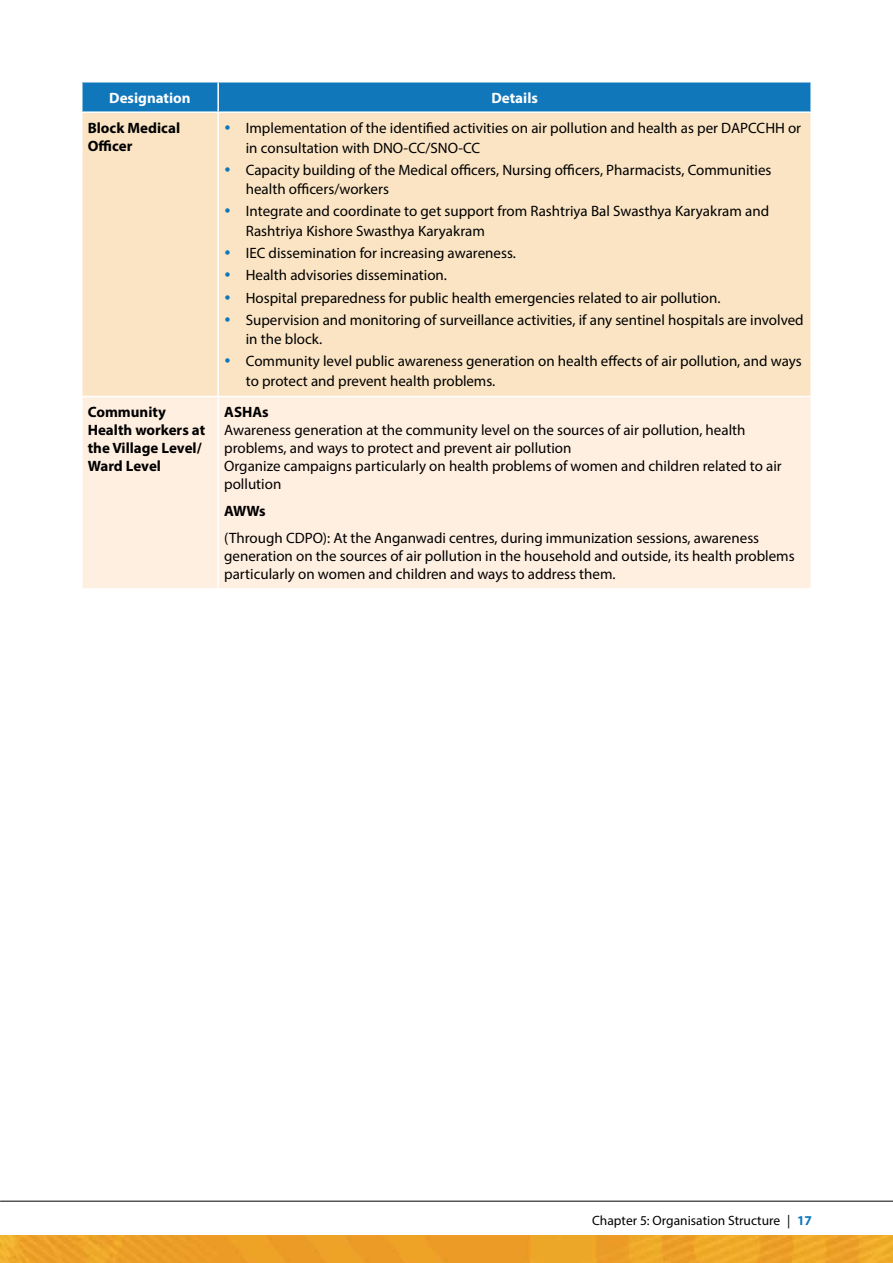
<style>
.page{position:relative;width:893px;height:1263px;background:#fff}
.page>*{position:absolute;margin:0;border:0;box-sizing:border-box;transform-origin:0 0}
.t1{font:15px/18px "Myriad Pro";color:#000}
.t2{font:700 15px/18px "Myriad Pro";color:#000}
.t3{font:700 15px "Myriad Pro";color:#fff}
.t4{font:13.5px "Myriad Pro";color:#000}
.s1{font-weight:700;color:#0f77ba}
</style>
<div class="page">
<img style="left:0;top:1236px;width:893px;height:27px">
<hr style="left:0;top:1201px;width:893px;height:1px;background:#000">
<div style="left:82px;top:113px;width:728px;height:283px;background:#fae4c4"></div>
<div style="left:82px;top:397px;width:728px;height:191px;background:#ffefe1"></div>
<div style="left:81px;top:82px;width:729px;height:29px;background:#0f77ba"></div>
<hr style="left:218px;top:81px;width:594px;height:2px;background:#fff">
<hr style="left:217px;top:113px;width:2px;height:283px;background:#fff">
<hr style="left:217px;top:397px;width:2px;height:191px;background:#fff">
<svg style="left:225px;top:125px;width:5px;height:5px"></svg>
<svg style="left:225px;top:167px;width:5px;height:4px"></svg>
<svg style="left:225px;top:209px;width:5px;height:4px"></svg>
<svg style="left:225px;top:250px;width:5px;height:5px"></svg>
<svg style="left:225px;top:273px;width:5px;height:4px"></svg>
<svg style="left:225px;top:295px;width:5px;height:4px"></svg>
<svg style="left:225px;top:317px;width:5px;height:4px"></svg>
<svg style="left:225px;top:359px;width:5px;height:4px"></svg>
<p class="t3" style="left:109px;top:88px;width:83px">Designation</p>
<p class="t3" style="left:491px;top:88px;width:48px">Details</p>
<p class="t2" style="left:88px;top:119px;width:94px">Block Medical<br>Officer</p>
<p class="t1" style="left:246px;top:118px;width:557px;line-height:19.5px">Implementation of the identified activities on air pollution and health as per DAPCCHH or in consultation with DNO-CC/SNO-CC</p>
<p class="t1" style="left:246px;top:160px;width:527px;line-height:19.5px">Capacity building of the Medical officers, Nursing officers, Pharmacists, Communities health officers/workers</p>
<p class="t1" style="left:246px;top:201px;width:525px;line-height:19.5px">Integrate and coordinate to get support from Rashtriya Bal Swasthya Karyakram and<br>Rashtriya Kishore Swasthya Karyakram</p>
<p class="t1" style="left:246px;top:242px;width:559px;line-height:22.2px">IEC dissemination for increasing awareness.<br>Health advisories dissemination.<br>Hospital preparedness for public health emergencies related to air pollution.<br>Supervision and monitoring of surveillance activities, if any sentinel hospitals are involved</p>
<p class="t1" style="left:246px;top:328px;width:557px;line-height:22.2px">in the block.<br>Community level public awareness generation on health effects of air pollution, and ways</p>
<p class="t1" style="left:246px;top:372px;width:251px">to protect and prevent health problems.</p>
<p class="t2" style="left:88px;top:403px;width:119px">Community<br>Health workers at the Village Level/<br>Ward Level</p>
<p class="t2" style="left:224px;top:403px;width:46px">ASHAs</p>
<p class="t1" style="left:224px;top:421px;width:559px">Awareness generation at the community level on the sources of air pollution, health problems, and ways to protect and prevent air pollution<br>Organize campaigns particularly on health problems of women and children related to air pollution</p>
<p class="t2" style="left:224px;top:502px;width:43px">AWWs</p>
<p class="t1" style="left:224px;top:529px;width:572px">(Through CDPO): At the Anganwadi centres, during immunization sessions, awareness generation on the sources of air pollution in the household and outside, its health problems particularly on women and children and ways to address them.</p>
<p class="t4" style="left:592px;top:1212px;width:221px">Chapter 5: Organisation Structure | <span class="s1">17</span></p>
</div>
